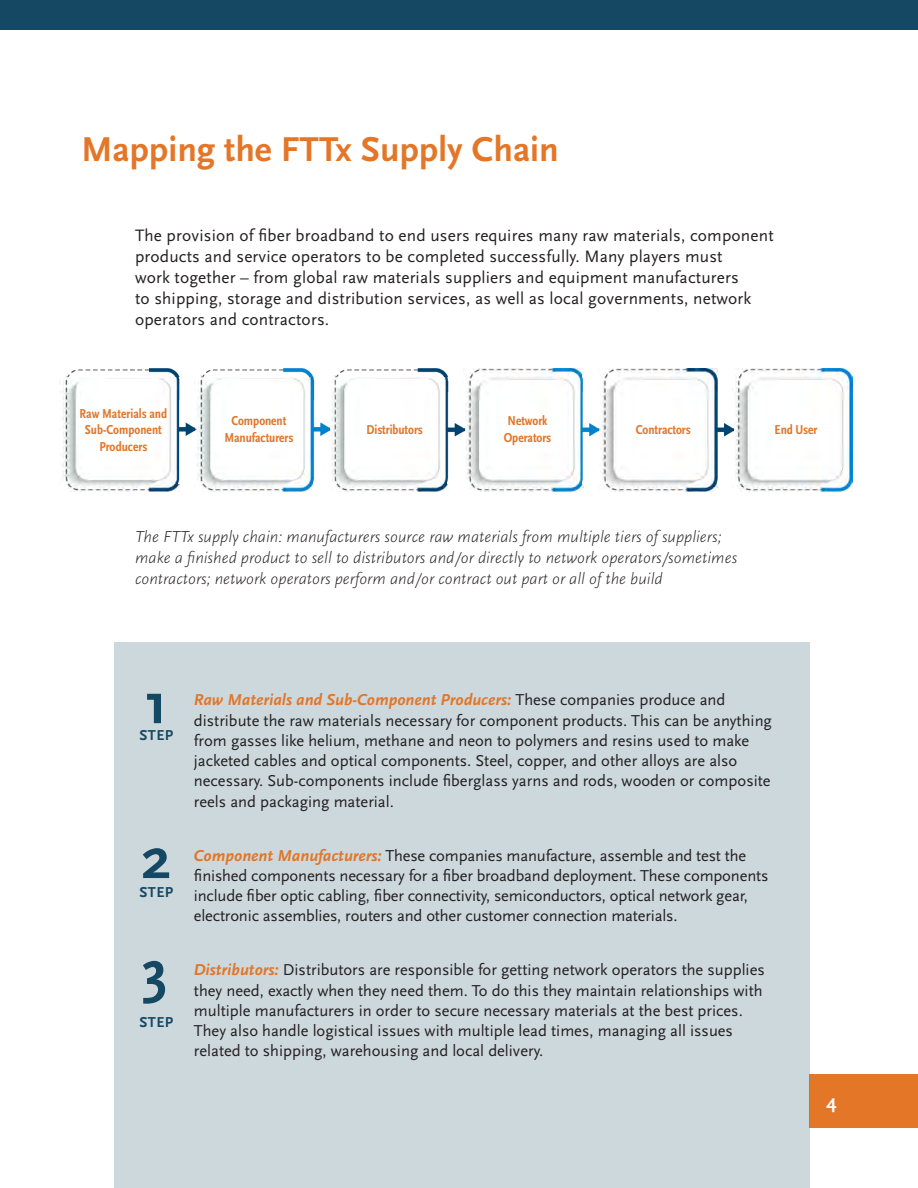
<style>
.page{position:relative;width:918px;height:1188px;background:#fff}
.page>*{position:absolute;margin:0;border:0;box-sizing:border-box;transform-origin:0 0}
.t1{font:700 60px "Scala Sans Pro";color:#154863}
.t2{font:700 36px "Scala Sans Pro";color:#e47628}
.t3{font:700 19.5px "Scala Sans Pro";color:#fff}
.t4{font:17.25px/21px "Scala Sans Pro";letter-spacing:.01em;color:#231f20}
.t5{font:16.5px/20.2px "Scala Sans Pro";color:#231f20}
.t6{font:italic 300 16.5px/21px "Scala Sans Pro";color:#231f20}
.t7{font:700 15px "Scala Sans Pro";letter-spacing:.025em;color:#154863}
.t8{font:700 condensed 13.5px/16.5px "Scala Sans Pro";letter-spacing:-.005em;color:#e17628;text-align:center}
.s1{font-weight:700;font-style:italic;color:#e17628}
</style>
<div class="page">
<div style="left:0;top:0;width:918px;height:29px;background:#154863"></div>
<div style="left:809px;top:1074px;width:109px;height:54px;background:#e47628"></div>
<div style="left:114px;top:643px;width:695px;height:545px;background:#cdd8dd"></div>
<img style="left:62px;top:376px;width:117px;height:115px">
<img style="left:195px;top:376px;width:119px;height:115px">
<img style="left:330px;top:376px;width:119px;height:115px">
<img style="left:464px;top:368px;width:119px;height:123px">
<img style="left:599px;top:368px;width:119px;height:123px">
<img style="left:734px;top:368px;width:118px;height:123px">
<img style="left:178px;top:399px;width:17px;height:84px">
<img style="left:313px;top:399px;width:17px;height:84px">
<img style="left:448px;top:392px;width:16px;height:91px">
<img style="left:582px;top:392px;width:17px;height:91px">
<img style="left:717px;top:392px;width:17px;height:91px">
<img style="left:178px;top:376px;width:2px;height:23px">
<img style="left:313px;top:376px;width:2px;height:23px">
<img style="left:448px;top:376px;width:1px;height:16px">
<img style="left:582px;top:376px;width:1px;height:16px">
<img style="left:717px;top:376px;width:1px;height:16px">
<img style="left:68px;top:368px;width:111px;height:8px">
<img style="left:202px;top:368px;width:111px;height:8px">
<img style="left:337px;top:368px;width:111px;height:8px">
<p class="t2" style="left:81px;top:129px;width:479px">Mapping the FTTx Supply Chain</p>
<p class="t4" style="left:135px;top:224px;width:640px">The provision of fiber broadband to end users requires many raw materials, component products and service operators to be completed successfully. Many players must<br>work together – from global raw materials suppliers and equipment manufacturers<br>to shipping, storage and distribution services, as well as local governments, network operators and contractors.</p>
<p class="t8" style="left:80px;top:405px;width:89px">Raw Materials and<br>Sub-Component<br>Producers</p>
<p class="t8" style="left:224px;top:413px;width:70px">Component<br>Manufacturers</p>
<p class="t8" style="left:504px;top:413px;width:49px;text-align:left">Network<br>Operators</p>
<p class="t8" style="left:775px;top:421px;width:44px">End User</p>
<p class="t8" style="left:367px;top:421px;width:58px">Distributors</p>
<p class="t8" style="left:636px;top:421px;width:56px">Contractors</p>
<p class="t6" style="left:135px;top:526px;width:604px">The FTTx supply chain: manufacturers source raw materials from multiple tiers of suppliers; make a finished product to sell to distributors and/or directly to network operators/sometimes contractors; network operators perform and/or contract out part or all of the build</p>
<p class="t1" style="left:145px;top:669px;width:25px">1</p>
<p class="t7" style="left:140px;top:727px;width:35px">STEP</p>
<p class="t1" style="left:141px;top:824px;width:31px">2</p>
<p class="t7" style="left:140px;top:883px;width:35px">STEP</p>
<p class="t1" style="left:142px;top:937px;width:27px">3</p>
<p class="t7" style="left:140px;top:1013px;width:35px">STEP</p>
<p class="t5" style="left:194px;top:690px;width:580px"><span class="s1">Raw Materials and Sub-Component Producers:</span> These companies produce and distribute the raw materials necessary for component products. This can be anything from gasses like helium, methane and neon to polymers and resins used to make jacketed cables and optical components. Steel, copper, and other alloys are also necessary. Sub-components include fiberglass yarns and rods, wooden or composite reels and packaging material.</p>
<p class="t5" style="left:194px;top:845px;width:576px"><span class="s1">Component Manufacturers:</span> These companies manufacture, assemble and test the finished components necessary for a fiber broadband deployment. These components include fiber optic cabling, fiber connectivity, semiconductors, optical network gear, electronic assemblies, routers and other customer connection materials.</p>
<p class="t5" style="left:194px;top:960px;width:572px"><span class="s1">Distributors:</span> Distributors are responsible for getting network operators the supplies they need, exactly when they need them. To do this they maintain relationships with multiple manufacturers in order to secure necessary materials at the best prices.<br>They also handle logistical issues with multiple lead times, managing all issues related to shipping, warehousing and local delivery.</p>
<p class="t3" style="left:826px;top:1090px;width:12px">4</p>
</div>
